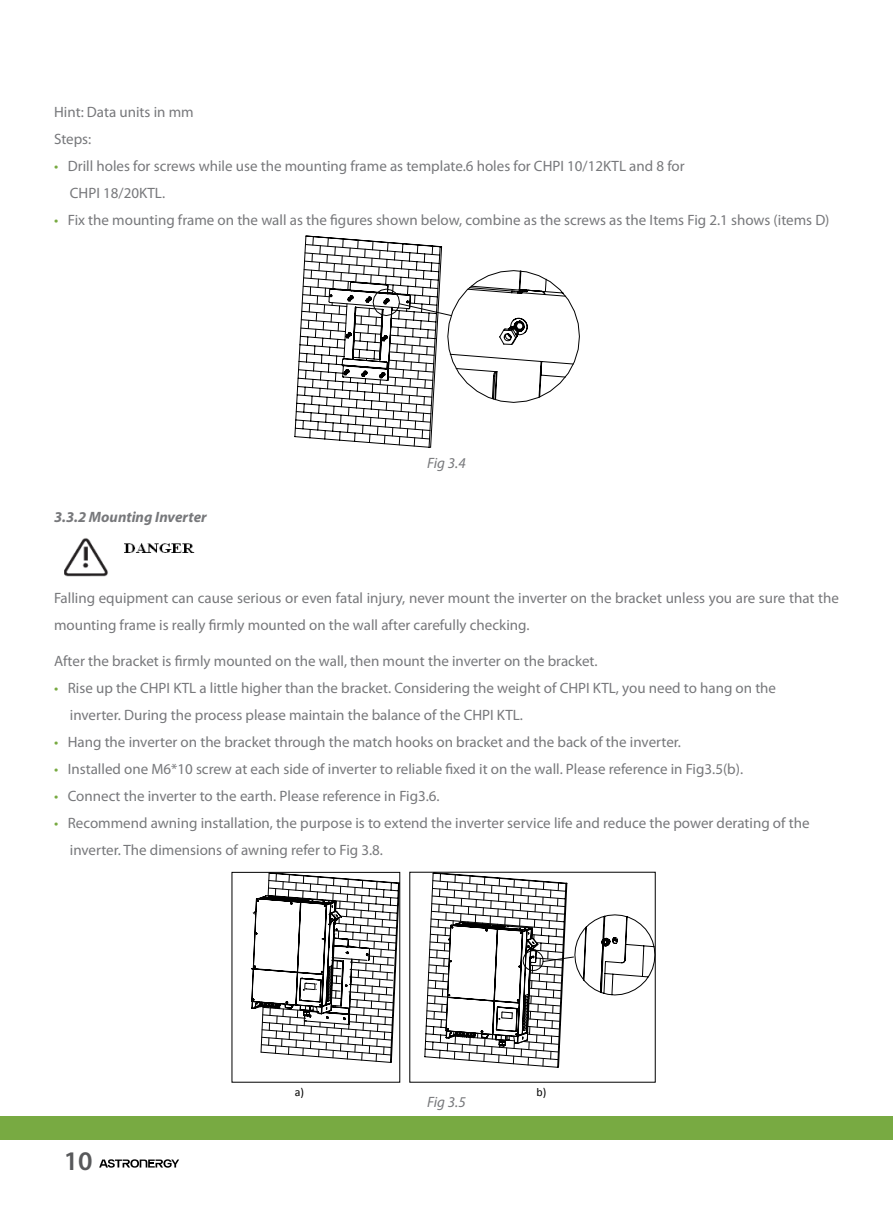
<style>
.page{position:relative;width:893px;height:1212px;background:#fff}
.page>*{position:absolute;margin:0;border:0;box-sizing:border-box;transform-origin:0 0}
.t1{font:600 27px "Myriad Pro";color:#58595b}
.t2{font:15px/27px "Myriad Pro";color:#77787b}
.t3{font:italic 700 15px "Myriad Pro";color:#77787b}
.t4{font:italic 15px "Myriad Pro";letter-spacing:-.01em;color:#77787b}
.t5{font:11.85px "Calibri";color:#000}
.s1{color:#78aa42}
</style>
<div class="page">
<svg style="left:99px;top:1159px;width:80px;height:8px"></svg>
<div style="left:0;top:1116px;width:893px;height:24px;background:#78aa42"></div>
<svg style="left:295px;top:236px;width:284px;height:211px"></svg>
<img style="left:64px;top:538px;width:131px;height:39px">
<svg style="left:425px;top:873px;width:230px;height:194px"></svg>
<div style="left:232px;top:872px;width:168px;height:210px;border:1px solid #000"></div>
<svg style="left:252px;top:873px;width:147px;height:189px"></svg>
<p class="t2" style="left:54px;top:99px;width:141px">Hint: Data units in mm<br>Steps:</p>
<p class="t2" style="left:70px;top:153px;width:616px;text-indent:-16px"><span class="s1">•</span> Drill holes for screws while use the mounting frame as template.6 holes for CHPI 10/12KTL and 8 for<br>CHPI 18/20KTL.</p>
<p class="t2" style="left:54px;top:207px;width:777px"><span class="s1">•</span> Fix the mounting frame on the wall as the figures shown below, combine as the screws as the Items Fig 2.1 shows (items D)</p>
<p class="t3" style="left:54px;top:508px;width:154px">3.3.2 Mounting Inverter</p>
<p class="t4" style="left:427px;top:454px;width:40px">Fig 3.4</p>
<p class="t2" style="left:54px;top:585px;width:786px">Falling equipment can cause serious or even fatal injury, never mount the inverter on the bracket unless you are sure that the mounting frame is really firmly mounted on the wall after carefully checking.</p>
<p class="t2" style="left:54px;top:648px;width:545px">After the bracket is firmly mounted on the wall, then mount the inverter on the bracket.</p>
<p class="t2" style="left:70px;top:675px;width:708px;text-indent:-16px"><span class="s1">•</span> Rise up the CHPI KTL a little higher than the bracket. Considering the weight of CHPI KTL, you need to hang on the inverter. During the process please maintain the balance of the CHPI KTL.</p>
<p class="t2" style="left:54px;top:729px;width:629px"><span class="s1">•</span> Hang the inverter on the bracket through the match hooks on bracket and the back of the inverter.</p>
<p class="t2" style="left:54px;top:756px;width:691px"><span class="s1">•</span> Installed one M6*10 screw at each side of inverter to reliable fixed it on the wall. Please reference in Fig3.5(b).</p>
<p class="t2" style="left:54px;top:783px;width:387px"><span class="s1">•</span> Connect the inverter to the earth. Please reference in Fig3.6.</p>
<p class="t2" style="left:70px;top:810px;width:741px;text-indent:-16px"><span class="s1">•</span> Recommend awning installation, the purpose is to extend the inverter service life and reduce the power derating of the inverter. The dimensions of awning refer to Fig 3.8.</p>
<h1 class="t1" style="left:64px;top:1143px;width:30px">10</h1>
<p class="t5" style="left:295px;top:1085px;width:11px">a)</p>
<p class="t5" style="left:536px;top:1085px;width:11px">b)</p>
<p class="t4" style="left:427px;top:1093px;width:40px">Fig 3.5</p>
</div>
